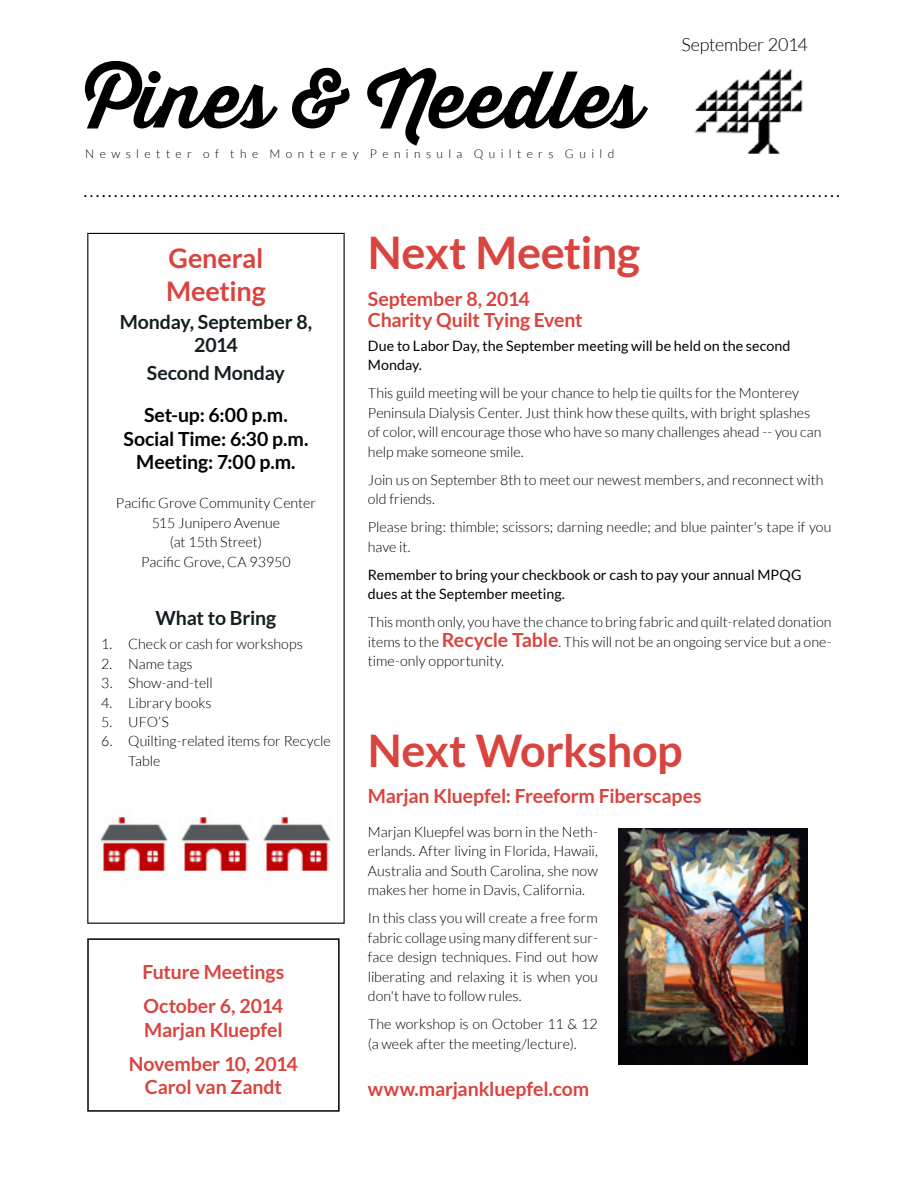
<style>
.page{position:relative;width:918px;height:1188px;background:#fff}
.page>*{position:absolute;margin:0;border:0;box-sizing:border-box;transform-origin:0 0}
.t1{font:700 78px "Thirsty Script";letter-spacing:.005em;color:#000}
.t2{font:700 45px "Lato";letter-spacing:-.01em;color:#d9443f}
.t3{font:700 27px/32.4px "Lato";letter-spacing:-.005em;color:#d9443f}
.t4{font:700 19.5px/34.2px "Lato";letter-spacing:-.01em;color:#d9443f}
.t5{font:700 19.5px/23.4px "Lato";letter-spacing:-.005em;color:#000;text-align:center}
.t6{font:700 19.5px/23.4px "Lato";letter-spacing:-.005em;color:#121f20;text-align:center}
.t7{font:300 18px "Lato";letter-spacing:-.015em;color:#000}
.t8{font:300 14.25px/19.5px "Lato";color:#000}
.t9{font:14.25px/19.5px "Lato";color:#000}
.t10{font:300 12px "Lato";letter-spacing:.455em;color:#000}
.s1{font-weight:700;font-size:19.5px;color:#d9443f}
</style>
<div class="page">
<img style="left:96px;top:817px;width:72px;height:61px">
<img style="left:181px;top:817px;width:69px;height:62px">
<img style="left:259px;top:817px;width:72px;height:61px">
<img style="left:694px;top:69px;width:109px;height:85px">
<img style="left:618px;top:828px;width:189px;height:236px">
<div style="left:87px;top:938px;width:253px;height:174px;border:2px solid #000"></div>
<h1 class="t1" style="left:85px;top:41px;width:559px">Pines &amp; Needles</h1>
<p class="t10" style="left:85px;top:147px;width:531px">Newsletter of the Monterey Peninsula Quilters Guild</p>
<p class="t7" style="left:681px;top:35px;width:128px">September 2014</p>
<h3 class="t3" style="left:166px;top:242px;width:101px">General<br>Meeting</h3>
<h3 class="t6" style="left:120px;top:309px;width:194px">Monday, September 8,<br>2014</h3>
<h3 class="t6" style="left:147px;top:360px;width:139px">Second Monday</h3>
<h3 class="t5" style="left:124px;top:403px;width:186px">Set-up: 6:00 p.m.<br>Social Time: 6:30 p.m.<br>Meeting: 7:00 p.m.</h3>
<p class="t8" style="left:116px;top:493px;width:202px;text-align:center">Pacific Grove Community Center<br>515 Junipero Avenue<br>(at 15th Street)<br>Pacific Grove, CA 93950</p>
<h3 class="t6" style="left:156px;top:606px;width:122px">What to Bring</h3>
<p class="t8" style="left:101px;top:634px;width:203px">1. Check or cash for workshops</p>
<p class="t8" style="left:101px;top:654px;width:93px">2. Name tags</p>
<p class="t8" style="left:101px;top:673px;width:113px">3. Show-and-tell</p>
<p class="t8" style="left:101px;top:693px;width:112px">4. Library books</p>
<p class="t8" style="left:101px;top:712px;width:69px">5. UFO’S</p>
<p class="t8" style="left:128px;top:732px;width:204px;text-indent:-27px">6. Quilting-related items for Recycle<br>Table</p>
<h3 class="t4" style="left:143px;top:954px;width:143px">Future Meetings<br>October 6, 2014</h3>
<h3 class="t4" style="left:129px;top:1012px;width:171px;text-align:center">Marjan Kluepfel<br>November 10, 2014</h3>
<h3 class="t4" style="left:145px;top:1070px;width:139px">Carol van Zandt</h3>
<h2 class="t2" style="left:368px;top:227px;width:274px">Next Meeting</h2>
<h3 class="t4" style="left:368px;top:288px;width:216px;line-height:21px">September 8, 2014<br>Charity Quilt Tying Event</h3>
<p class="t9" style="left:368px;top:336px;width:424px">Due to Labor Day, the September meeting will be held on the second<br>Monday.</p>
<p class="t8" style="left:368px;top:383px;width:455px">This guild meeting will be your chance to help tie quilts for the Monterey Peninsula Dialysis Center. Just think how these quilts, with bright splashes of color, will encourage those who have so many challenges ahead -- you can help make someone smile.</p>
<p class="t8" style="left:368px;top:470px;width:457px">Join us on September 8th to meet our newest members, and reconnect with old friends.</p>
<p class="t8" style="left:368px;top:517px;width:465px">Please bring: thimble; scissors; darning needle; and blue painter's tape if you have it.</p>
<p class="t9" style="left:368px;top:565px;width:435px">Remember to bring your checkbook or cash to pay your annual MPQG dues at the September meeting.</p>
<p class="t8" style="left:368px;top:612px;width:465px;text-align:justify">This month only, you have the chance to bring fabric and quilt-related donation items to the <span class="s1">Recycle Table</span>. This will not be an ongoing service but a one&shy;time-only opportunity.</p>
<h2 class="t2" style="left:368px;top:725px;width:316px">Next Workshop</h2>
<h3 class="t4" style="left:368px;top:779px;width:335px">Marjan Kluepfel: Freeform Fiberscapes</h3>
<p class="t8" style="left:368px;top:822px;width:231px;text-align:justify">Marjan Kluepfel was born in the Neth&shy;erlands. After living in Florida, Hawaii, Australia and South Carolina, she now makes her home in Davis, California.</p>
<p class="t8" style="left:368px;top:908px;width:231px;text-align:justify">In this class you will create a free form fabric collage using many different sur&shy;face design techniques. Find out how liberating and relaxing it is when you don't have to follow rules.</p>
<p class="t8" style="left:368px;top:1014px;width:231px">The workshop is on October 11 &amp; 12 (a week after the meeting/lecture).</p>
<h3 class="t4" style="left:368px;top:1072px;width:223px">www.marjankluepfel.com</h3>
</div>
